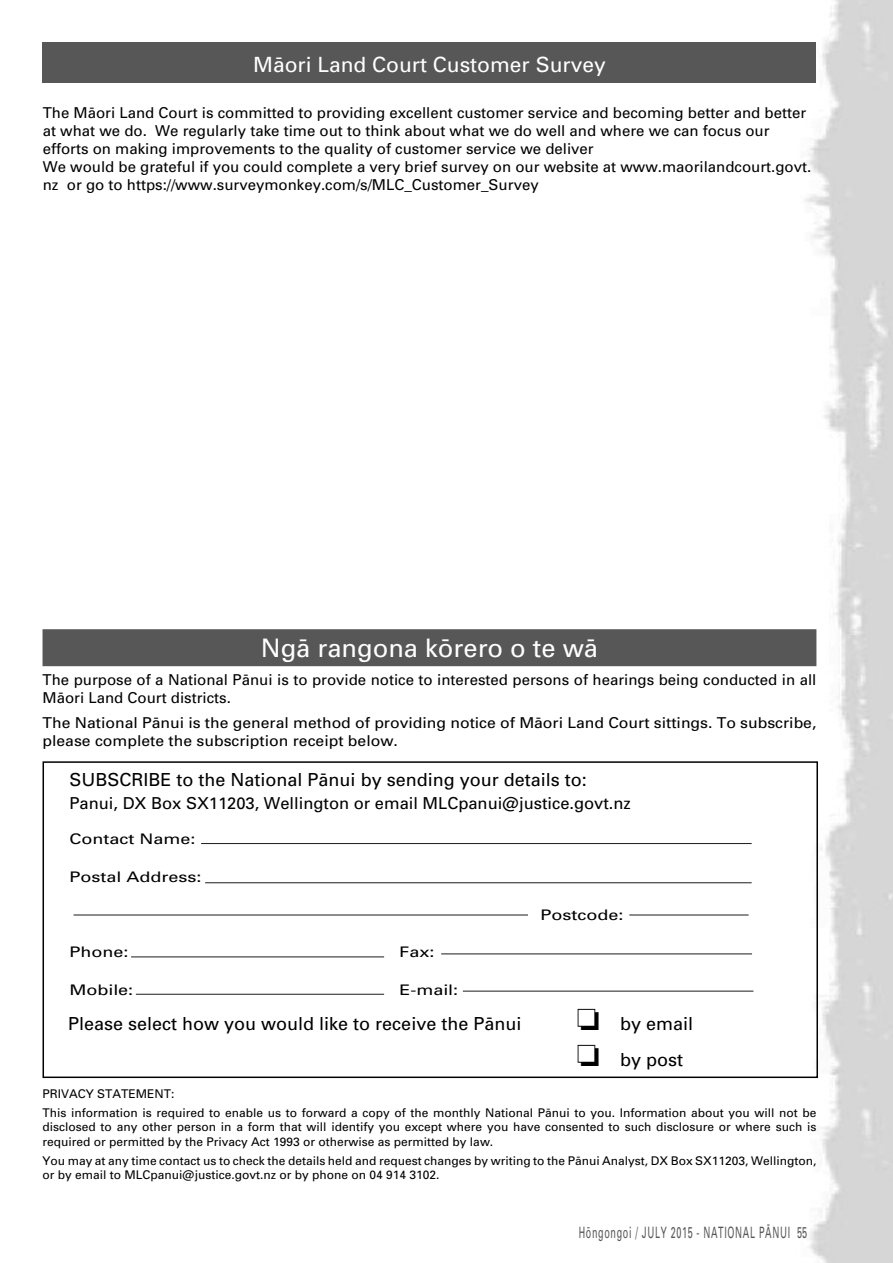
<style>
.page{position:relative;width:893px;height:1263px;background:#fff}
.page>*{position:absolute;margin:0;border:0;box-sizing:border-box;transform-origin:0 0}
.t1{font:25.5px "Univers Maori";color:#fff}
.t2{font:21px "Univers Maori";color:#fff}
.t3{font:18px/36px "Univers Maori";color:#000}
.t4{font:16.5px "Univers Maori";color:#000}
.t5{font:15.6px "Univers Maori";letter-spacing:.075em;color:#575757;scale:.57 1}
.t6{font:15px/18px "Univers Maori";color:#000}
.t7{font:15px/18px "Univers Maori";color:#000;scale:1.05 1}
.t8{font:14.55px "Univers Maori";color:#000;scale:1.24 1}
.t9{font:12px/14.4px "Univers Maori";color:#000}
</style>
<div class="page">
<img style="left:773px;top:0;width:120px;height:1263px">
<div style="left:43px;top:630px;width:773px;height:35px;background:#575757"></div>
<div style="left:43px;top:629px;width:773px;height:37px;border:2px solid #575757"></div>
<div style="left:43px;top:761px;width:775px;height:317px;border:2px solid #000"></div>
<hr style="left:201px;top:843px;width:551px;height:1px;background:#000">
<hr style="left:205px;top:882px;width:547px;height:1px;background:#000">
<hr style="left:74px;top:915px;width:454px;height:1px;background:#000">
<hr style="left:136px;top:994px;width:248px;height:1px;background:#000">
<hr style="left:131px;top:957px;width:253px;height:1px;background:#000">
<hr style="left:463px;top:991px;width:290px;height:1px;background:#000">
<hr style="left:441px;top:954px;width:311px;height:1px;background:#000">
<hr style="left:629px;top:915px;width:120px;height:1px;background:#000">
<div style="left:43px;top:43px;width:773px;height:40px;background:#575757"></div>
<h2 class="t2" style="left:253px;top:57px;width:354px">Mäori Land Court Customer Survey</h2>
<p class="t6" style="left:43px;top:105px;width:770px">The Mäori Land Court is committed to providing excellent customer service and becoming better and better at what we do. We regularly take time out to think about what we do well and where we can focus our efforts on making improvements to the quality of customer service we deliver<br>We would be grateful if you could complete a very brief survey on our website at www.maorilandcourt.govt. nz or go to https://www.surveymonkey.com/s/MLC_Customer_Survey</p>
<h1 class="t1" style="left:261px;top:638px;width:339px">Ngä rangona körero o te wä</h1>
<p class="t6" style="left:43px;top:672px;width:775px">The purpose of a National Pänui is to provide notice to interested persons of hearings being conducted in all<br>Mäori Land Court districts.</p>
<p class="t7" style="left:43px;top:715px;width:739px">The National Pänui is the general method of providing notice of Mäori Land Court sittings. To subscribe, please complete the subscription receipt below.</p>
<p class="t3" style="left:70px;top:763px;width:519px">SUBSCRIBE to the National Pänui by sending your details to:</p>
<p class="t4" style="left:70px;top:796px;width:563px">Panui, DX Box SX11203, Wellington or email MLCpanui@justice.govt.nz</p>
<p class="t8" style="left:70px;top:833px;width:103px">Contact Name:</p>
<p class="t8" style="left:70px;top:871px;width:108px">Postal Address:</p>
<p class="t8" style="left:70px;top:946px;width:49px">Phone:</p>
<p class="t8" style="left:400px;top:946px;width:30px">Fax:</p>
<p class="t8" style="left:70px;top:984px;width:53px">Mobile:</p>
<p class="t8" style="left:400px;top:984px;width:49px">E-mail:</p>
<p class="t8" style="left:541px;top:909px;width:68px">Postcode:</p>
<p class="t3" style="left:68px;top:1007px;width:455px">Please select how you would like to receive the Pänui</p>
<p class="t3" style="left:577px;top:1007px;width:118px">❏ by email ❏ by post</p>
<p class="t9" style="left:43px;top:1086px;width:775px;line-height:18.6px">PRIVACY STATEMENT:<br>This information is required to enable us to forward a copy of the monthly National Pänui to you. Information about you will not be</p>
<p class="t9" style="left:43px;top:1121px;width:775px">disclosed to any other person in a form that will identify you except where you have consented to such disclosure or where such is required or permitted by the Privacy Act 1993 or otherwise as permitted by law.</p>
<p class="t9" style="left:43px;top:1154px;width:775px">You may at any time contact us to check the details held and request changes by writing to the Pänui Analyst, DX Box SX11203, Wellington, or by email to MLCpanui@justice.govt.nz or by phone on 04 914 3102.</p>
<p class="t5" style="left:579px;top:1226px;width:402px">Höngongoi / JULY 2015 - NATIONAL PÄNUI 55</p>
</div>
